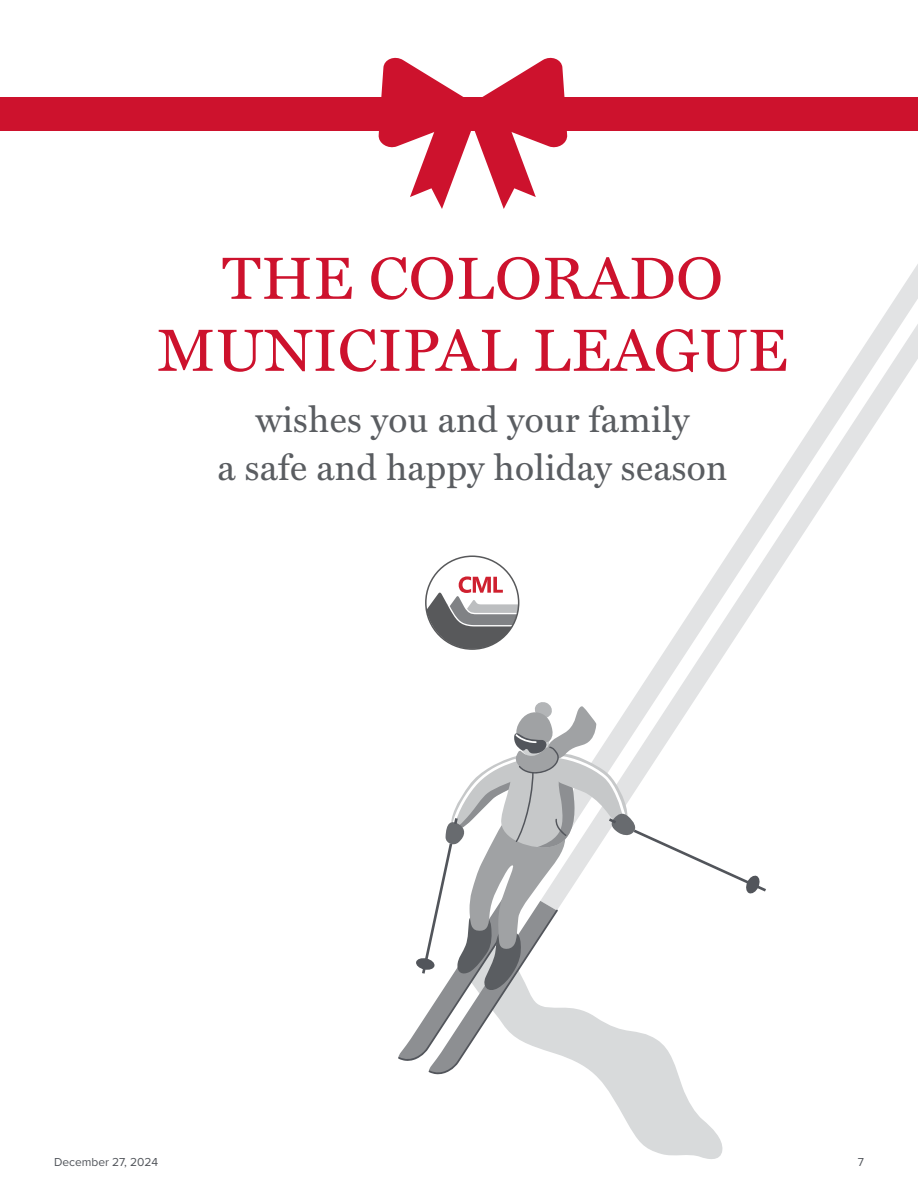
<style>
.page{position:relative;width:918px;height:1188px;background:#fff}
.page>*{position:absolute;margin:0;border:0;box-sizing:border-box;transform-origin:0 0}
.t1{font:60px/72px "Miller Text";letter-spacing:.01em;color:#cd122d;text-align:center}
.t2{font:36px/48px "Miller Text";letter-spacing:.01em;color:#5a5d61;text-align:center}
.t3{font:12px "Proxima Nova";color:#52555b}
</style>
<div class="page">
<svg style="left:632px;top:323px;width:286px;height:378px"></svg>
<svg style="left:598px;top:1078px;width:125px;height:81px;fill:#d8dadb"></svg>
<svg style="left:398px;top:701px;width:368px;height:377px"></svg>
<svg style="left:426px;top:576px;width:93px;height:73px"></svg>
<div style="left:0;top:97px;width:918px;height:34px;background:#cd122d"></div>
<svg style="left:378px;top:57px;width:190px;height:152px"></svg>
<p class="t1" style="left:157px;top:238px;width:632px">THE COLORADO<br>MUNICIPAL LEAGUE</p>
<p class="t2" style="left:218px;top:393px;width:511px">wishes you and your family<br>a safe and happy holiday season</p>
<p class="t3" style="left:54px;top:1153px;width:106px">December 27, 2024</p>
<p class="t3" style="left:858px;top:1153px;width:8px">7</p>
</div>
